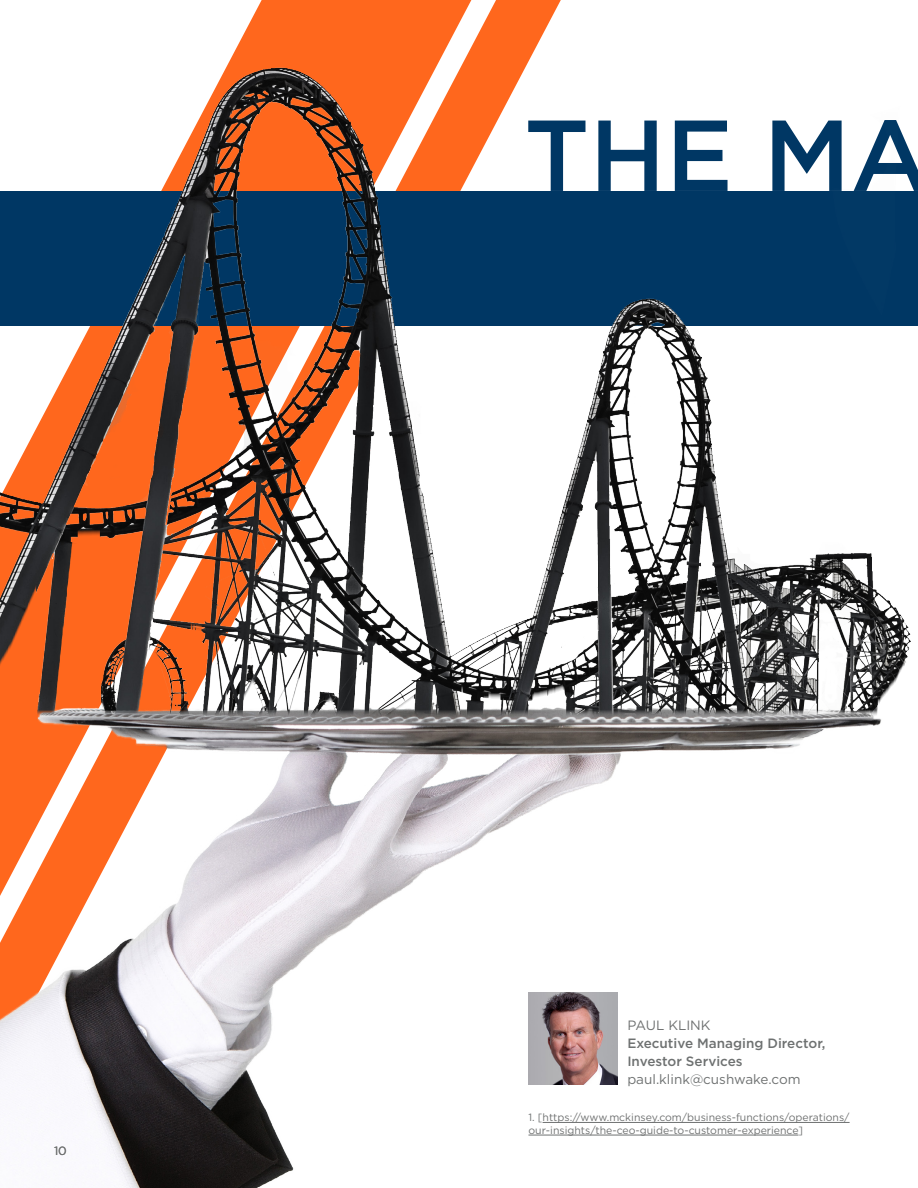
<style>
.page{position:relative;width:918px;height:1188px;background:#fff}
.page>*{position:absolute;margin:0;border:0;box-sizing:border-box;transform-origin:0 0}
.t1{font:500 100.65px "Gotham";color:#003764}
.t2{font:500 13.5px/18px "Gotham";color:#6e7171}
.t3{font:13.5px "Gotham";color:#6e7171}
.t4{font:13.5px "Gotham";color:#6f7171}
.t5{font:12px "Gotham";color:#6f7171}
.t6{font:10.5px/12.6px "Gotham";color:#6f7171}
.s1{color:#6e7171}
</style>
<div class="page">
<svg style="left:238px;top:0;width:323px;height:45px;background:#ff7d3e"></svg>
<img style="left:0;top:716px;width:881px;height:472px">
<img style="left:528px;top:993px;width:90px;height:91px">
<hr style="left:543px;top:1122px;width:307px;height:1px;background:#6f7171">
<hr style="left:528px;top:1135px;width:270px;height:1px;background:#6f7171">
<img style="left:0;top:45px;width:918px;height:671px">
<p class="t5" style="left:54px;top:1143px;width:14px">10</p>
<h1 class="t1" style="left:524px;top:89px;width:407px">THE MA</h1>
<p class="t4" style="left:627px;top:1017px;width:85px">PAUL KLINK</p>
<p class="t2" style="left:627px;top:1034px;width:200px">Executive Managing Director,<br>Investor Services</p>
<p class="t3" style="left:627px;top:1071px;width:175px">paul.klink@cushwake.com</p>
<p class="t6" style="left:528px;top:1111px;width:323px"><span class="s1">1. [</span>https://www.mckinsey.com/business-functions/operations/ our-insights/the-ceo-guide-to-customer-experience<span class="s1">]</span></p>
</div>
